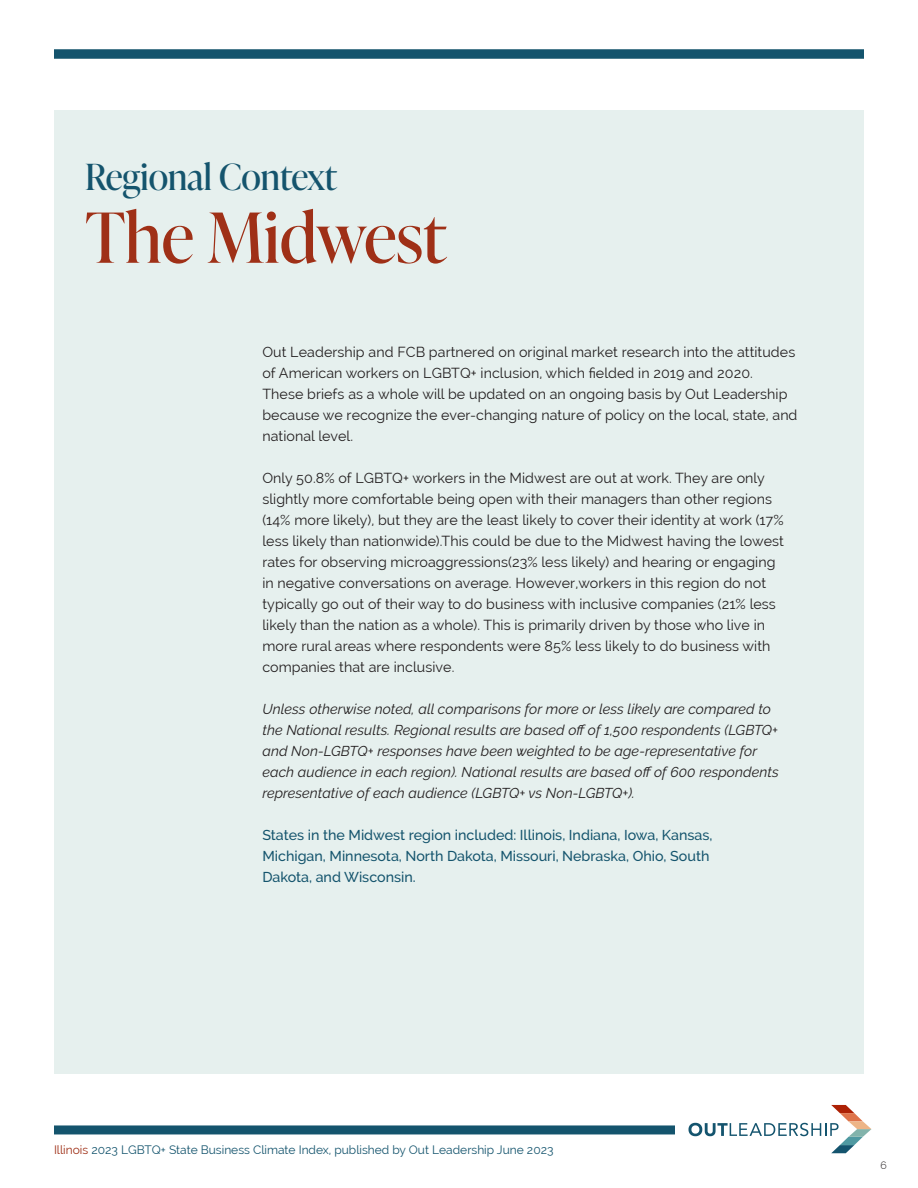
<style>
.page{position:relative;width:918px;height:1188px;background:#fff}
.page>*{position:absolute;margin:0;border:0;box-sizing:border-box;transform-origin:0 0}
.t1{font:69px "Ivy Presto Display";color:#9f3017}
.t2{font:36px "Ivy Presto Display";color:#14546d}
.t3{font:14.25px/21px "Raleway";letter-spacing:.005em;color:#231f20}
.t4{font:italic 14.25px/21px "Raleway";letter-spacing:.005em;color:#231f20}
.t5{font:500 14.25px/21px "Raleway";color:#14546d}
.t6{font:12px "Raleway";color:#14546d}
.t7{font:300 10.5px "Raleway";color:#231f20}
.s1{color:#9f3017}
</style>
<div class="page">
<div style="left:54px;top:1125px;width:621px;height:9px;background:#14546d"></div>
<svg style="left:689px;top:1105px;width:182px;height:48px"></svg>
<div style="left:54px;top:50px;width:810px;height:8px;background:#14546d"></div>
<div style="left:54px;top:110px;width:810px;height:964px;background:#e6f0ee"></div>
<p class="t2" style="left:85px;top:151px;width:253px">Regional Context</p>
<p class="t1" style="left:85px;top:188px;width:362px">The Midwest</p>
<p class="t3" style="left:262px;top:341px;width:537px">Out Leadership and FCB partnered on original market research into the attitudes of American workers on LGBTQ+ inclusion, which fielded in 2019 and 2020.<br>These briefs as a whole will be updated on an ongoing basis by Out Leadership because we recognize the ever-changing nature of policy on the local, state, and national level.</p>
<p class="t3" style="left:262px;top:467px;width:523px">Only 50.8% of LGBTQ+ workers in the Midwest are out at work. They are only slightly more comfortable being open with their managers than other regions (14% more likely), but they are the least likely to cover their identity at work (17% less likely than nationwide).This could be due to the Midwest having the lowest rates for observing microaggressions(23% less likely) and hearing or engaging in negative conversations on average. However,workers in this region do not typically go out of their way to do business with inclusive companies (21% less likely than the nation as a whole). This is primarily driven by those who live in more rural areas where respondents were 85% less likely to do business with companies that are inclusive.</p>
<p class="t4" style="left:262px;top:698px;width:518px">Unless otherwise noted, all comparisons for more or less likely are compared to the National results. Regional results are based off of 1,500 respondents (LGBTQ+ and Non-LGBTQ+ responses have been weighted to be age-representative for each audience in each region). National results are based off of 600 respondents representative of each audience (LGBTQ+ vs Non-LGBTQ+).</p>
<p class="t5" style="left:262px;top:824px;width:452px">States in the Midwest region included: Illinois, Indiana, Iowa, Kansas,<br>Michigan, Minnesota, North Dakota, Missouri, Nebraska, Ohio, South<br>Dakota, and Wisconsin.</p>
<p class="t6" style="left:54px;top:1143px;width:501px"><span class="s1">Illinois</span> 2023 LGBTQ+ State Business Climate Index, published by Out Leadership June 2023</p>
<p class="t7" style="left:880px;top:1157px;width:8px">6</p>
</div>
